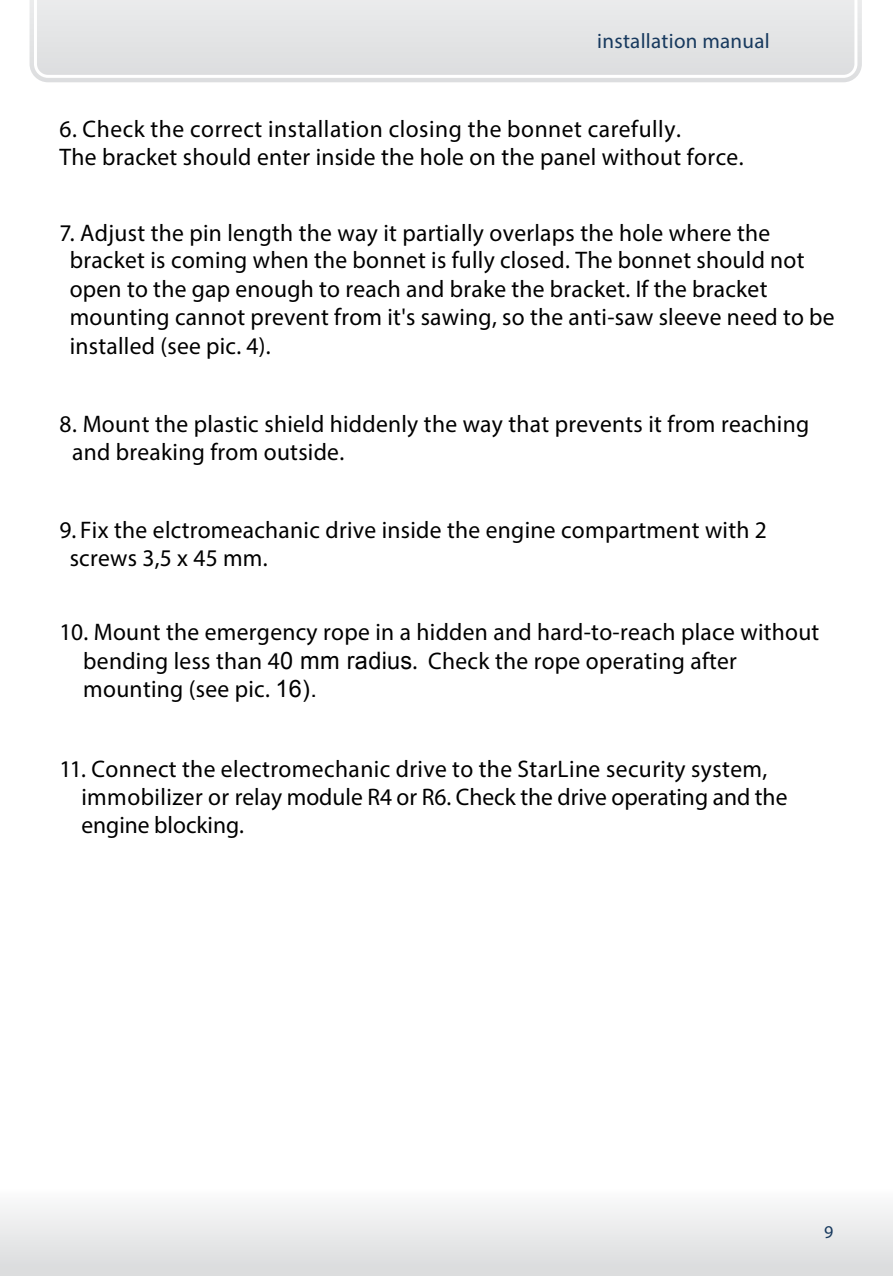
<style>
.page{position:relative;width:893px;height:1276px;background:#fff}
.page>*{position:absolute;margin:0;border:0;box-sizing:border-box;transform-origin:0 0}
.t1{font:24px/28.2px "Myriad Pro";letter-spacing:.01em;color:#000}
.t2{font:21px "Myriad Pro";letter-spacing:.015em;color:#17395e}
.t3{font:18px "Myriad Pro";color:#17395e}
.s1{font-family:"Arial"}
</style>
<div class="page">
<svg style="left:30px;top:0;width:832px;height:82px"></svg>
<div style="left:32px;top:0;width:827px;height:79px;background:#e4e5e6"></div>
<div style="left:0;top:1181px;width:893px;height:95px;background:linear-gradient(to bottom,#fff,#d8d9db)"></div>
<p class="t2" style="left:597px;top:28px;width:174px">installation manual</p>
<p class="t1" style="left:60px;top:115px;width:686px">6. Check the correct installation closing the bonnet carefully.<br>The bracket should enter inside the hole on the panel without force.</p>
<p class="t1" style="left:70px;top:218px;width:766px;text-indent:-10px">7. Adjust the pin length the way it partially overlaps the hole where the bracket is coming when the bonnet is fully closed. The bonnet should not open to the gap enough to reach and brake the bracket. If the bracket mounting cannot prevent from it's sawing, so the anti-saw sleeve need to be installed (see pic. 4).</p>
<p class="t1" style="left:72px;top:410px;width:738px;text-indent:-13px">8. Mount the plastic shield hiddenly the way that prevents it from reaching and breaking from outside.</p>
<p class="t1" style="left:70px;top:516px;width:699px;text-indent:-10px">9. Fix the elctromeachanic drive inside the engine compartment with 2 screws 3,5 x 45 mm.</p>
<p class="t1" style="left:83px;top:617px;width:738px;text-indent:-24px">10. Mount the emergency rope in a hidden and hard-to-reach place without bending less than 4<span class="s1">0 mm radius</span>. Check the rope operating after mounting (see pic. <span class="s1">16).</span></p>
<p class="t1" style="left:81px;top:754px;width:708px;text-indent:-22px">11. Connect the electromechanic drive to the StarLine security system, immobilizer or relay module R4 or R6. Check the drive operating and the engine blocking.</p>
<p class="t3" style="left:824px;top:1221px;width:11px">9</p>
</div>
